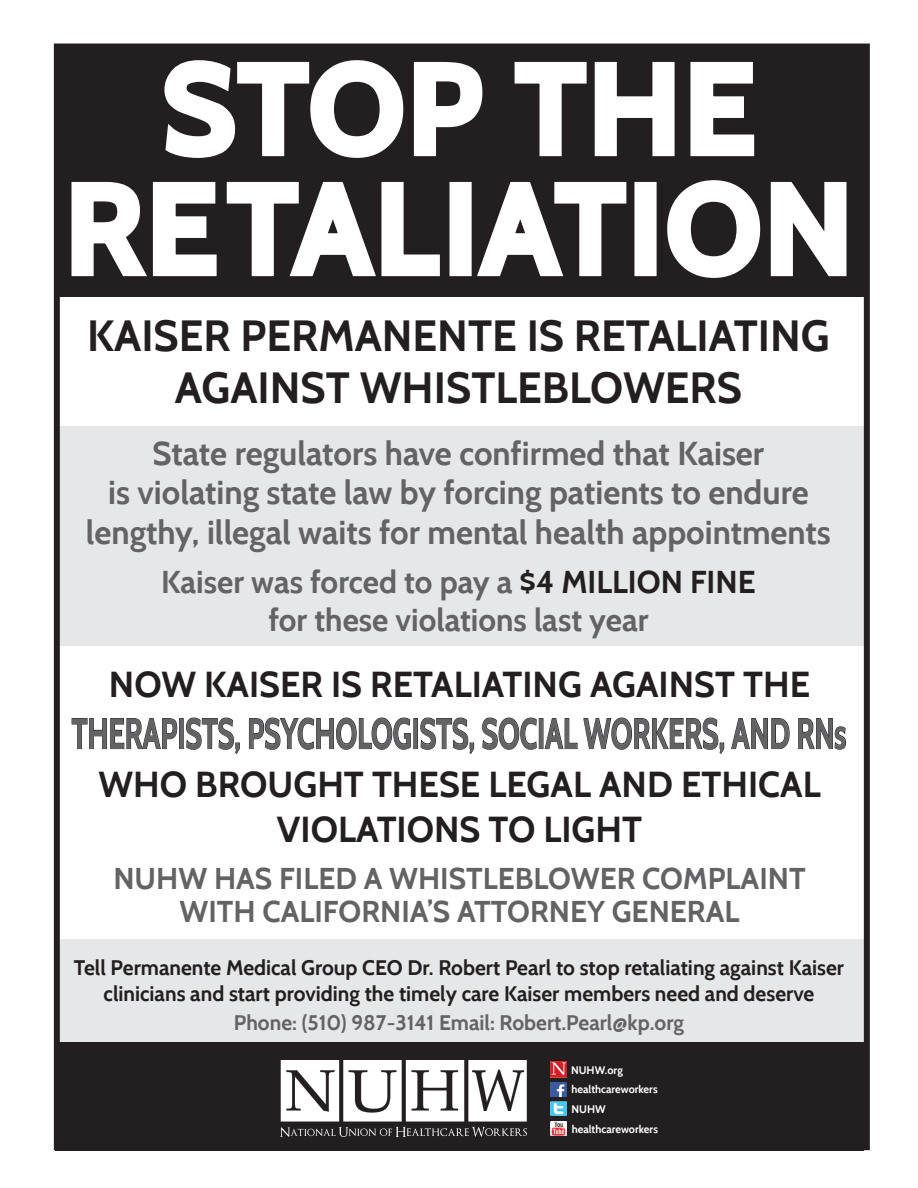
<style>
.page{position:relative;width:918px;height:1188px;background:#fff}
.page>*{position:absolute;margin:0;border:0;box-sizing:border-box;transform-origin:0 0}
.t1{font:700 126px/120px "Cabin";letter-spacing:.02em;color:#fff;text-align:center}
.t2{font:700 43.5px/52.2px "Cabin";color:#231f20;text-align:center}
.t3{font:700 42.75px "Cabin";color:#636366;scale:.67 1}
.t4{font:700 36px/45px "Cabin";color:#231f20;text-align:center}
.t5{font:700 33px/39.6px "Cabin";color:#636366;text-align:center}
.t6{font:700 31.5px/37.8px "Cabin";color:#636366;text-align:center}
.t7{font:700 30px/33px "Cabin";color:#636366;text-align:center}
.t8{font:700 21px/25.2px "Cabin";color:#231f20;text-align:center}
.t9{font:700 21px "Cabin";color:#636366}
.t10{font:700 10.95px/19.8px "Cabin";color:#fff}
.s1{color:#231f20}
</style>
<div class="page">
<div style="left:54px;top:940px;width:810px;height:102px;background:#e6e7e9"></div>
<div style="left:54px;top:45px;width:810px;height:252px;background:#231f20"></div>
<svg style="left:164px;top:60px;width:319px;height:98px"></svg>
<svg style="left:514px;top:61px;width:161px;height:96px"></svg>
<svg style="left:690px;top:61px;width:65px;height:96px"></svg>
<svg style="left:71px;top:181px;width:369px;height:96px"></svg>
<div style="left:450px;top:182px;width:22px;height:94px;border:6px solid #fff"></div>
<svg style="left:477px;top:181px;width:150px;height:96px"></svg>
<div style="left:634px;top:182px;width:23px;height:94px;border:6px solid #fff"></div>
<svg style="left:667px;top:180px;width:180px;height:98px"></svg>
<div style="left:54px;top:426px;width:810px;height:220px;background:#e6e7e9"></div>
<div style="left:55px;top:1042px;width:809px;height:108px;background:#231f20"></div>
<img style="left:280px;top:1060px;width:246px;height:77px">
<img style="left:551px;top:1061px;width:16px;height:16px">
<img style="left:551px;top:1082px;width:15px;height:14px">
<img style="left:551px;top:1102px;width:15px;height:14px">
<img style="left:551px;top:1122px;width:15px;height:14px">
<svg style="left:72px;top:718px;width:105px;height:31px"></svg>
<svg style="left:186px;top:718px;width:53px;height:36px"></svg>
<svg style="left:249px;top:718px;width:161px;height:31px"></svg>
<div style="left:414px;top:719px;width:4px;height:30px;border:1px solid #231f20"></div>
<svg style="left:421px;top:718px;width:53px;height:36px"></svg>
<svg style="left:483px;top:718px;width:53px;height:31px"></svg>
<div style="left:539px;top:719px;width:4px;height:30px;border:1px solid #231f20"></div>
<svg style="left:545px;top:718px;width:32px;height:31px"></svg>
<svg style="left:584px;top:718px;width:140px;height:36px"></svg>
<svg style="left:732px;top:718px;width:57px;height:31px"></svg>
<svg style="left:799px;top:719px;width:47px;height:30px"></svg>
<div style="left:54px;top:44px;width:816px;height:1106px;border:6px solid #231f20"></div>
<h1 class="t1" style="left:65px;top:48px;width:790px">STOP THE<br>RETALIATION</h1>
<h2 class="t2" style="left:87px;top:309px;width:744px">KAISER PERMANENTE IS RETALIATING<br>AGAINST WHISTLEBLOWERS</h2>
<h3 class="t5" style="left:86px;top:433px;width:746px">State regulators have confirmed that Kaiser<br>is violating state law by forcing patients to endure lengthy, illegal waits for mental health appointments</h3>
<h3 class="t6" style="left:161px;top:563px;width:596px">Kaiser was forced to pay a <span class="s1">$4 MILLION FINE </span>for these violations last year</h3>
<h3 class="t4" style="left:109px;top:661px;width:703px">NOW KAISER IS RETALIATING AGAINST THE</h3>
<h3 class="t3" style="left:72px;top:707px;width:1158px">THERAPISTS, PSYCHOLOGISTS, SOCIAL WORKERS, AND RNs</h3>
<h3 class="t4" style="left:98px;top:762px;width:724px">WHO BROUGHT THESE LEGAL AND ETHICAL<br>VIOLATIONS TO LIGHT</h3>
<h3 class="t7" style="left:113px;top:862px;width:694px">NUHW HAS FILED A WHISTLEBLOWER COMPLAINT<br>WITH CALIFORNIA’S ATTORNEY GENERAL</h3>
<p class="t8" style="left:74px;top:955px;width:772px">Tell Permanente Medical Group CEO Dr. Robert Pearl to stop retaliating against Kaiser clinicians and start providing the timely care Kaiser members need and deserve</p>
<p class="t9" style="left:234px;top:1010px;width:452px">Phone: (510) 987-3141 Email: Robert.Pearl@kp.org</p>
<p class="t10" style="left:571px;top:1060px;width:88px">NUHW.org healthcareworkers<br>NUHW healthcareworkers</p>
</div>
